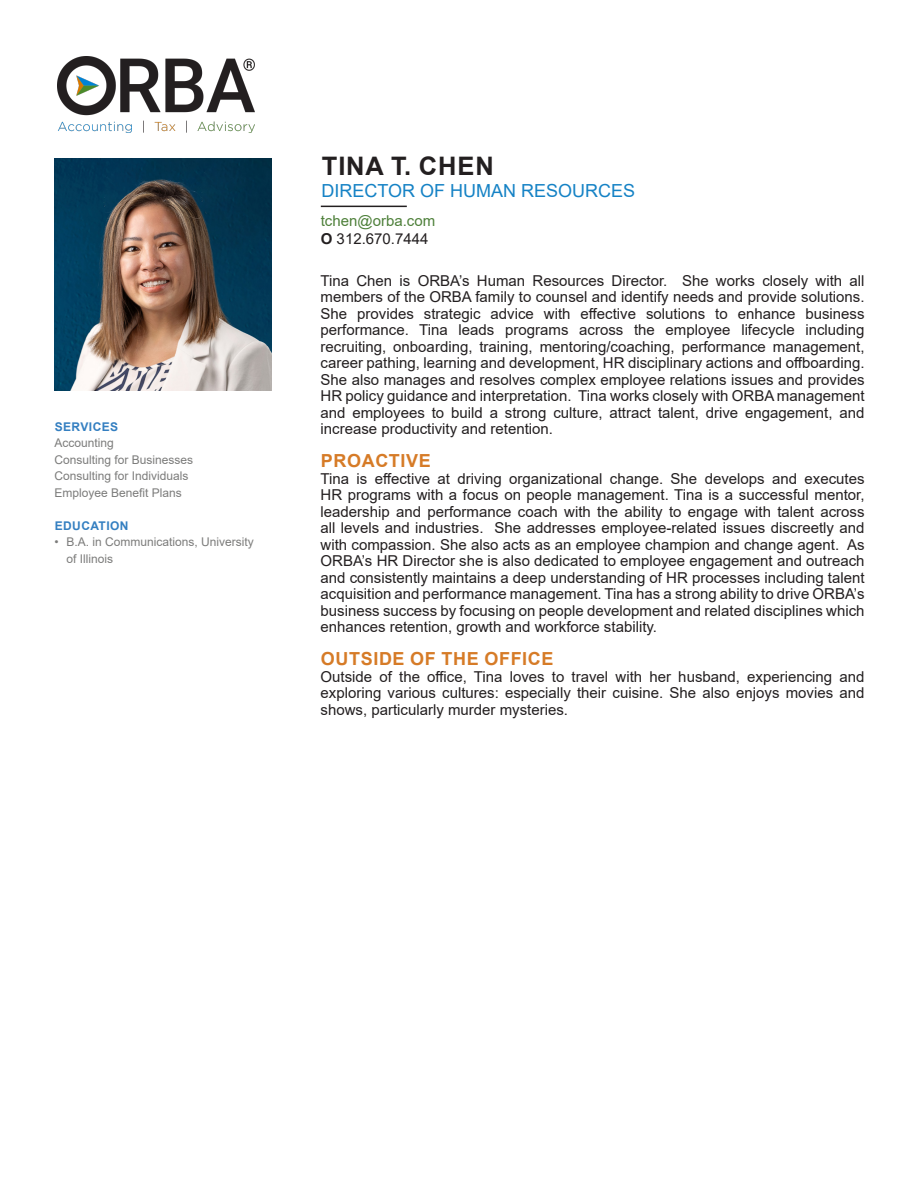
<style>
.page{position:relative;width:918px;height:1188px;background:#fff}
.page>*{position:absolute;margin:0;border:0;box-sizing:border-box;transform-origin:0 0}
.t1{font:700 25.5px "Arial";letter-spacing:.035em;color:#231f20}
.Orange_Subhead_Font{font:700 18px "Arial";letter-spacing:.035em;color:#d67b27}
.t2{font:18px "Arial";color:#1582c5}
.Bio_Body_Copy_Font{font:15px/16.5px "Arial";color:#231f20;text-align:justify}
.t3{font:15px "Arial";color:#4e803a}
.Sidebar_-_Gray_Body{font:12px/16.5px "Arial";color:#7c7c7b}
.Sidebar_-_Blue_Subhe{font:700 12px "Arial";letter-spacing:.035em;color:#347fc1}
.s1{font-weight:700}
</style>
<div class="page">
<img style="left:58px;top:57px;width:196px;height:76px">
<hr style="left:321px;top:206px;width:86px;height:1px;background:#231f20">
<img style="left:54px;top:158px;width:217px;height:233px">
<p class="Sidebar_-_Blue_Subhe" style="left:55px;top:418px;width:65px">SERVICES</p>
<p class="Sidebar_-_Gray_Body" style="left:55px;top:435px;width:61px">Accounting</p>
<p class="Sidebar_-_Gray_Body" style="left:55px;top:451px;width:140px">Consulting for Businesses</p>
<p class="Sidebar_-_Gray_Body" style="left:55px;top:468px;width:136px">Consulting for Individuals</p>
<p class="Sidebar_-_Gray_Body" style="left:55px;top:484px;width:129px">Employee Benefit Plans</p>
<p class="Sidebar_-_Blue_Subhe" style="left:55px;top:517px;width:75px">EDUCATION</p>
<p class="Sidebar_-_Gray_Body" style="left:67px;top:534px;width:189px;text-indent:-12px">• B.A. in Communications, University of Illinois</p>
<p class="t1" style="left:322px;top:148px;width:173px">TINA T. CHEN</p>
<p class="t2" style="left:321px;top:178px;width:315px">DIRECTOR OF HUMAN RESOURCES</p>
<p class="t3" style="left:321px;top:210px;width:116px">tchen@orba.com</p>
<p class="Bio_Body_Copy_Font" style="left:321px;top:230px;width:109px"><span class="s1">O</span> 312.670.7444</p>
<p class="Bio_Body_Copy_Font" style="left:321px;top:272px;width:546px">Tina Chen is ORBA’s Human Resources Director. She works closely with all members of the ORBA family to counsel and identify needs and provide solutions.<br>She provides strategic advice with effective solutions to enhance business performance. Tina leads programs across the employee lifecycle including recruiting, onboarding, training, mentoring/coaching, performance management, career pathing, learning and development, HR disciplinary actions and offboarding.<br>She also manages and resolves complex employee relations issues and provides HR policy guidance and interpretation. Tina works closely with ORBA management and employees to build a strong culture, attract talent, drive engagement, and increase productivity and retention.</p>
<p class="Orange_Subhead_Font" style="left:321px;top:448px;width:112px">PROACTIVE</p>
<p class="Bio_Body_Copy_Font" style="left:321px;top:470px;width:546px">Tina is effective at driving organizational change. She develops and executes HR programs with a focus on people management. Tina is a successful mentor, leadership and performance coach with the ability to engage with talent across all levels and industries. She addresses employee-related issues discreetly and with compassion. She also acts as an employee champion and change agent. As ORBA’s HR Director she is also dedicated to employee engagement and outreach and consistently maintains a deep understanding of HR processes including talent acquisition and performance management. Tina has a strong ability to drive ORBA’s business success by focusing on people development and related disciplines which enhances retention, growth and workforce stability.</p>
<p class="Orange_Subhead_Font" style="left:321px;top:646px;width:234px">OUTSIDE OF THE OFFICE</p>
<p class="Bio_Body_Copy_Font" style="left:321px;top:668px;width:546px">Outside of the office, Tina loves to travel with her husband, experiencing and exploring various cultures: especially their cuisine. She also enjoys movies and shows, particularly murder mysteries.</p>
</div>
